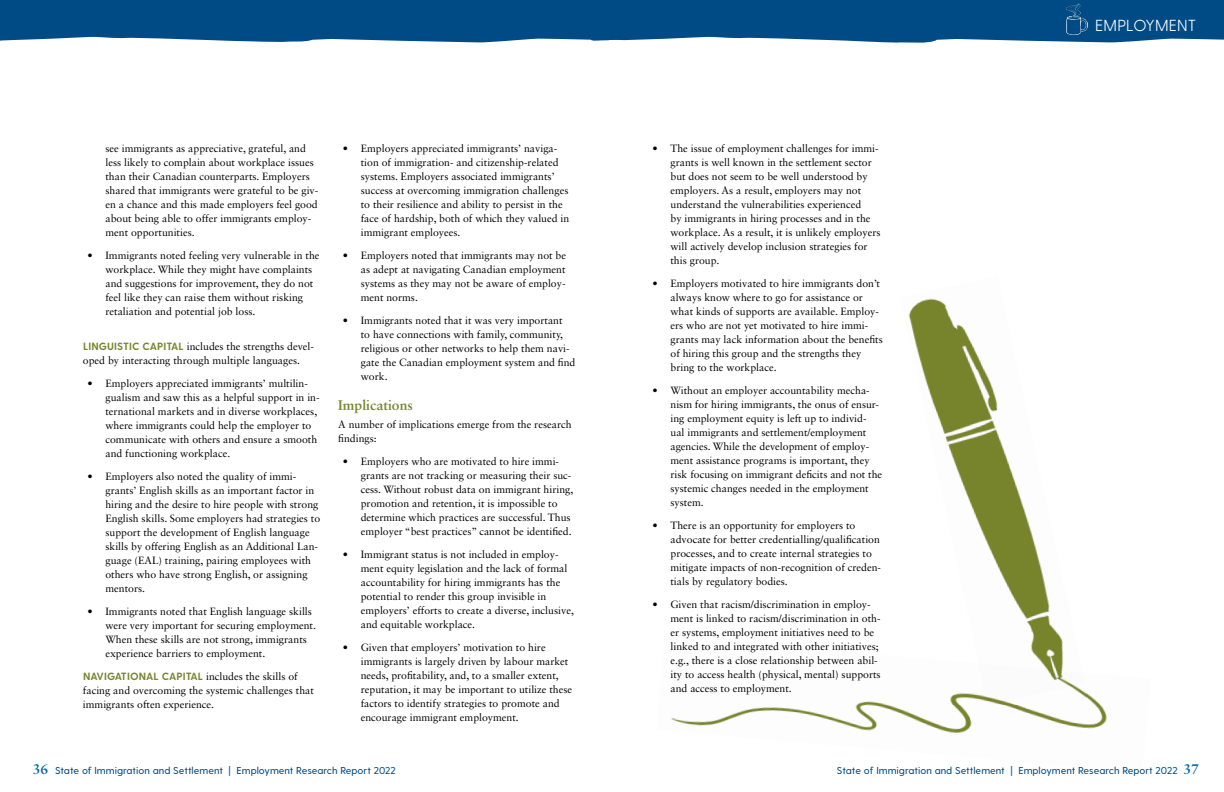
<style>
.page{position:relative;width:1224px;height:792px;background:#fff}
.page>*{position:absolute;margin:0;border:0;box-sizing:border-box;transform-origin:0 0}
.t1{font:300 16px "Greycliff CF";letter-spacing:.01em;color:#fff}
.t2{font:700 14px "Sabon LT Std";color:#79862e}
.t3{font:10.5px/14px "Sabon LT Std";color:#000}
.t4{font:700 10.5px "Greycliff CF";letter-spacing:.005em;color:#79862e}
.t5{font:500 10px "Greycliff CF";color:#004b85}
.s1{font-family:"Greycliff CF";font-weight:700;color:#79862e}
.s2{font-family:"Sabon LT Std";font-weight:400;color:#000}
.s3{font-family:"Sabon LT Std";font-weight:700;font-size:14px;color:#0069a3}
.s4{color:#0069a3}
</style>
<div class="page">
<svg style="left:0;top:0;width:1224px;height:43px;background:#12588d"></svg>
<img style="left:1065px;top:2px;width:23px;height:34px">
<img style="left:671px;top:692px;width:436px;height:41px">
<img style="left:900px;top:298px;width:185px;height:406px">
<p class="t3" style="left:105px;top:141px;width:214px">see immigrants as appreciative, grateful, and less likely to complain about workplace issues than their Canadian counterparts. Employers shared that immigrants were grateful to be giv&shy;en a chance and this made employers feel good about being able to offer immigrants employ&shy;ment opportunities.</p>
<p class="t3" style="left:105px;top:248px;width:216px;text-indent:-18px">• Immigrants noted feeling very vulnerable in the workplace. While they might have complaints and suggestions for improvement, they do not feel like they can raise them without risking retaliation and potential job loss.</p>
<p class="t3" style="left:83px;top:340px;width:233px"><span class="s1">LINGUISTIC CAPITAL</span> includes the strengths devel&shy;oped by interacting through multiple languages.</p>
<p class="t3" style="left:105px;top:377px;width:216px;text-indent:-18px">• Employers appreciated immigrants’ multilin&shy;gualism and saw this as a helpful support in in&shy;ternational markets and in diverse workplaces, where immigrants could help the employer to communicate with others and ensure a smooth and functioning workplace.</p>
<p class="t3" style="left:105px;top:470px;width:216px;text-indent:-18px">• Employers also noted the quality of immi&shy;grants’ English skills as an important factor in hiring and the desire to hire people with strong English skills. Some employers had strategies to support the development of English language skills by offering English as an Additional Lan&shy;guage (EAL) training, pairing employees with others who have strong English, or assigning mentors.</p>
<p class="t3" style="left:105px;top:605px;width:212px;text-indent:-18px">• Immigrants noted that English language skills were very important for securing employment.<br>When these skills are not strong, immigrants experience barriers to employment.</p>
<p class="t4" style="left:83px;top:670px;width:216px">NAVIGATIONAL CAPITAL <span class="s2">includes the skills of</span></p>
<p class="t3" style="left:83px;top:684px;width:232px">facing and overcoming the systemic challenges that immigrants often experience.</p>
<p class="t3" style="left:361px;top:141px;width:210px;text-indent:-18px">• Employers appreciated immigrants’ naviga&shy;tion of immigration- and citizenship-related systems. Employers associated immigrants’ success at overcoming immigration challenges to their resilience and ability to persist in the face of hardship, both of which they valued in immigrant employees.</p>
<p class="t3" style="left:361px;top:248px;width:207px;text-align:justify;text-indent:-18px">• Employers noted that immigrants may not be as adept at navigating Canadian employment systems as they may not be aware of employ&shy;ment norms.</p>
<p class="t3" style="left:361px;top:313px;width:216px;text-indent:-18px">• Immigrants noted that it was very important<br>to have connections with family, community, religious or other networks to help them navi&shy;gate the Canadian employment system and find work.</p>
<h2 class="t2" style="left:338px;top:396px;width:76px">Implications</h2>
<p class="t3" style="left:338px;top:417px;width:235px">A number of implications emerge from the research findings:</p>
<p class="t3" style="left:361px;top:454px;width:214px;text-indent:-18px">• Employers who are motivated to hire immi&shy;grants are not tracking or measuring their suc&shy;cess. Without robust data on immigrant hiring, promotion and retention, it is impossible to determine which practices are successful. Thus employer “best practices” cannot be identified.</p>
<p class="t3" style="left:361px;top:547px;width:215px;text-indent:-18px">• Immigrant status is not included in employ&shy;ment equity legislation and the lack of formal accountability for hiring immigrants has the potential to render this group invisible in employers’ efforts to create a diverse, inclusive, and equitable workplace.</p>
<p class="t3" style="left:361px;top:640px;width:213px;text-indent:-18px">• Given that employers’ motivation to hire immigrants is largely driven by labour market needs, profitability, and, to a smaller extent, reputation, it may be important to utilize these factors to identify strategies to promote and encourage immigrant employment.</p>
<p class="t3" style="left:670px;top:141px;width:212px;text-indent:-18px">• The issue of employment challenges for immi&shy;grants is well known in the settlement sector but does not seem to be well understood by employers. As a result, employers may not understand the vulnerabilities experienced<br>by immigrants in hiring processes and in the workplace. As a result, it is unlikely employers will actively develop inclusion strategies for this group.</p>
<p class="t3" style="left:670px;top:276px;width:214px;text-indent:-18px">• Employers motivated to hire immigrants don’t always know where to go for assistance or what kinds of supports are available. Employ&shy;ers who are not yet motivated to hire immi&shy;grants may lack information about the benefits of hiring this group and the strengths they bring to the workplace.</p>
<p class="t3" style="left:670px;top:383px;width:213px;text-indent:-18px">• Without an employer accountability mecha&shy;nism for hiring immigrants, the onus of ensur&shy;ing employment equity is left up to individ&shy;ual immigrants and settlement/employment agencies. While the development of employ&shy;ment assistance programs is important, they risk focusing on immigrant deficits and not the systemic changes needed in the employment system.</p>
<p class="t3" style="left:670px;top:518px;width:212px;text-indent:-18px">• There is an opportunity for employers to advocate for better credentialling/qualification processes, and to create internal strategies to mitigate impacts of non-recognition of creden&shy;tials by regulatory bodies.</p>
<p class="t3" style="left:670px;top:597px;width:212px;text-indent:-18px">• Given that racism/discrimination in employ&shy;ment is linked to racism/discrimination in oth&shy;er systems, employment initiatives need to be linked to and integrated with other initiatives; e.g., there is a close relationship between abil&shy;ity to access health (physical, mental) supports and access to employment.</p>
<h1 class="t1" style="left:1095px;top:16px;width:102px">EMPLOYMENT</h1>
<p class="t5" style="left:33px;top:764px;width:365px"><span class="s3">36</span> State of Immigration and Settlement <span class="s4">|</span> Employment Research Report 2022</p>
<p class="t5" style="left:837px;top:765px;width:363px">State of Immigration and Settlement <span class="s4">|</span> Employment Research Report 2022 <span class="s3">37</span></p>
</div>
